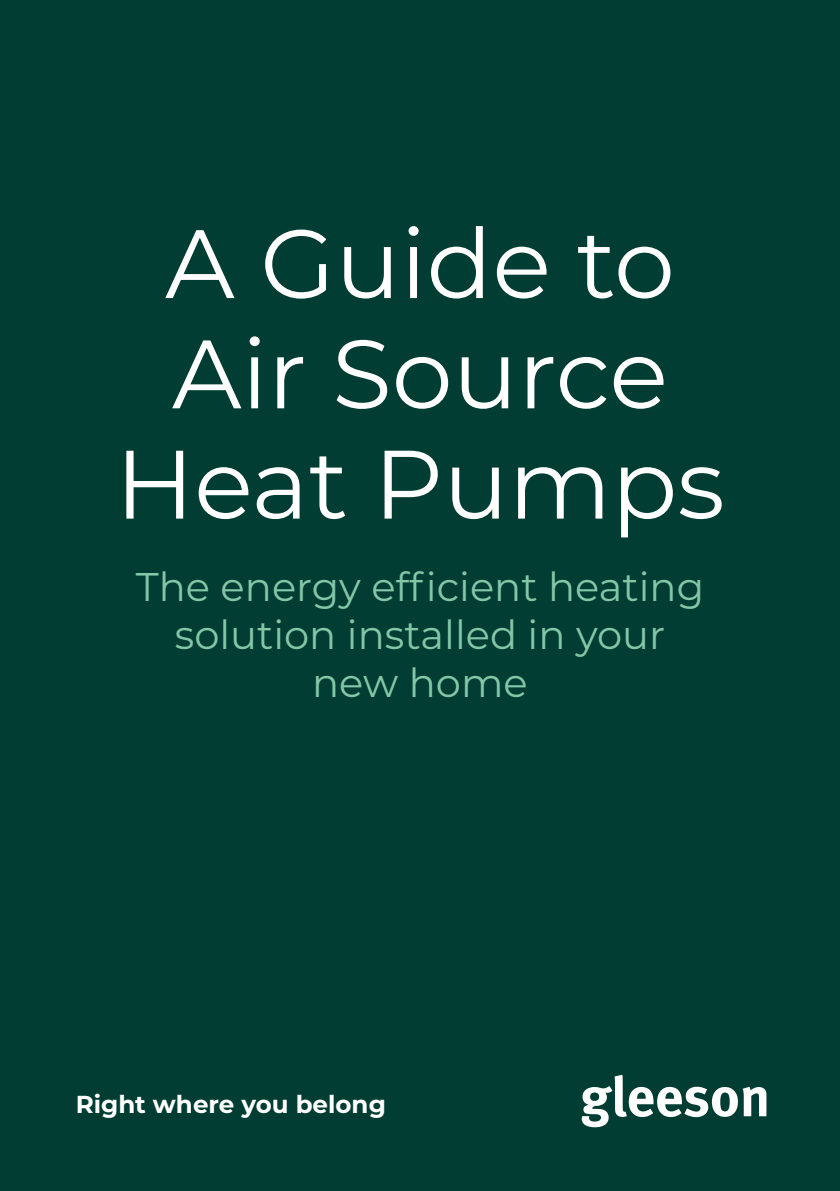
<style>
.page{position:relative;width:840px;height:1191px;background:#fff}
.page>*{position:absolute;margin:0;border:0;box-sizing:border-box;transform-origin:0 0}
.t1{font:97px/110.2px "Montserrat";color:#fff;text-align:center}
.t2{font:40px/48px "Montserrat";color:#83c7a9;text-align:center}
.t3{font:700 24.6px "Montserrat";color:#fff}
</style>
<div class="page">
<div style="left:0;top:0;width:839px;height:1191px;background:#013d32"></div>
<svg style="left:581px;top:1074px;width:185px;height:53px"></svg>
<h1 class="t1" style="left:115px;top:205px;width:610px">A Guide to<br>Air Source<br>Heat Pumps</h1>
<p class="t2" style="left:136px;top:561px;width:569px">The energy efficient heating solution installed in your new home</p>
<p class="t3" style="left:76px;top:1086px;width:311px">Right where you belong</p>
</div>
